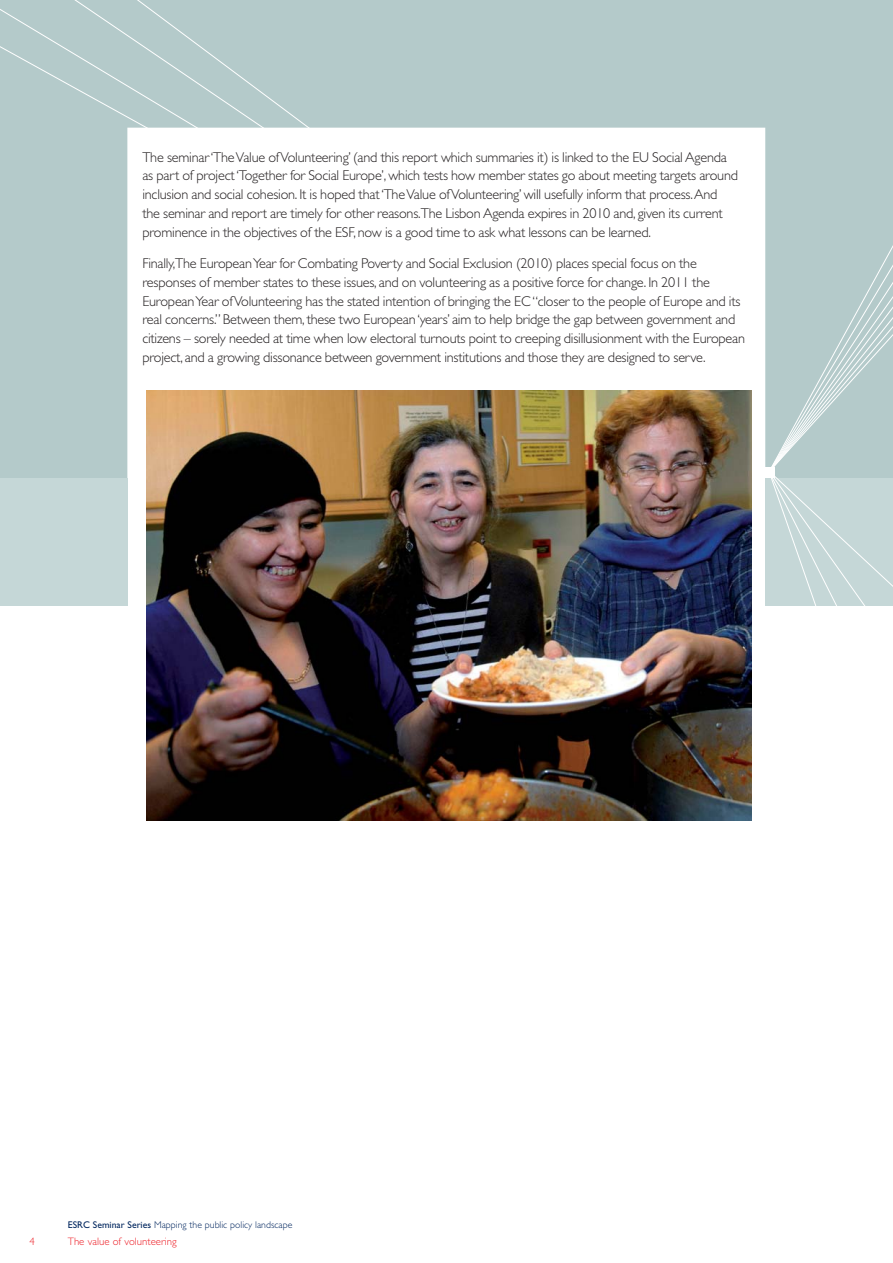
<style>
.page{position:relative;width:893px;height:1263px;background:#fff}
.page>*{position:absolute;margin:0;border:0;box-sizing:border-box;transform-origin:0 0}
.t1{font:300 14.25px/18.8px "Gill Sans";letter-spacing:-.015em;color:#231f20}
.t2{font:300 10.8px "Gill Sans";color:#ed1c24}
.t3{font:300 9.75px "Gill Sans";color:#00265e}
.s1{font-weight:400}
</style>
<div class="page">
<svg style="left:0;top:0;width:892px;height:606px;fill:#b4caca"></svg>
<div style="left:765px;top:478px;width:127px;height:128px;background:#c5d7d7"></div>
<svg style="left:771px;top:473px;width:121px;height:133px"></svg>
<div style="left:0;top:0;width:29px;height:473px;background:#b4caca"></div>
<svg style="left:29px;top:0;width:741px;height:473px"></svg>
<div style="left:768px;top:73px;width:124px;height:400px;background:#b4caca"></div>
<div style="left:764px;top:468px;width:10px;height:10px;background:#fff"></div>
<div style="left:0;top:478px;width:127px;height:128px;background:#c5d7d7"></div>
<img style="left:146px;top:391px;width:606px;height:430px">
<p class="t1" style="left:142px;top:149px;width:597px">The seminar ‘The Value of Volunteering’ (and this report which summaries it) is linked to the EU Social Agenda as part of project ‘Together for Social Europe’, which tests how member states go about meeting targets around inclusion and social cohesion. It is hoped that ‘The Value of Volunteering’ will usefully inform that process.And the seminar and report are timely for other reasons.The Lisbon Agenda expires in 2010 and, given its current prominence in the objectives of the ESF, now is a good time to ask what lessons can be learned.</p>
<p class="t1" style="left:142px;top:256px;width:604px">Finally,The European Year for Combating Poverty and Social Exclusion (2010) places special focus on the responses of member states to these issues, and on volunteering as a positive force for change. In 2011 the European Year of Volunteering has the stated intention of bringing the EC “closer to the people of Europe and its real concerns.” Between them, these two European ‘years’ aim to help bridge the gap between government and citizens – sorely needed at time when low electoral turnouts point to creeping disillusionment with the European project, and a growing dissonance between government institutions and those they are designed to serve.</p>
<p class="t3" style="left:68px;top:1222px;width:226px"><span class="s1">ESRC Seminar Series</span> Mapping the public policy landscape</p>
<p class="t2" style="left:30px;top:1238px;width:7px">4</p>
<p class="t2" style="left:68px;top:1238px;width:111px">The value of volunteering</p>
</div>
